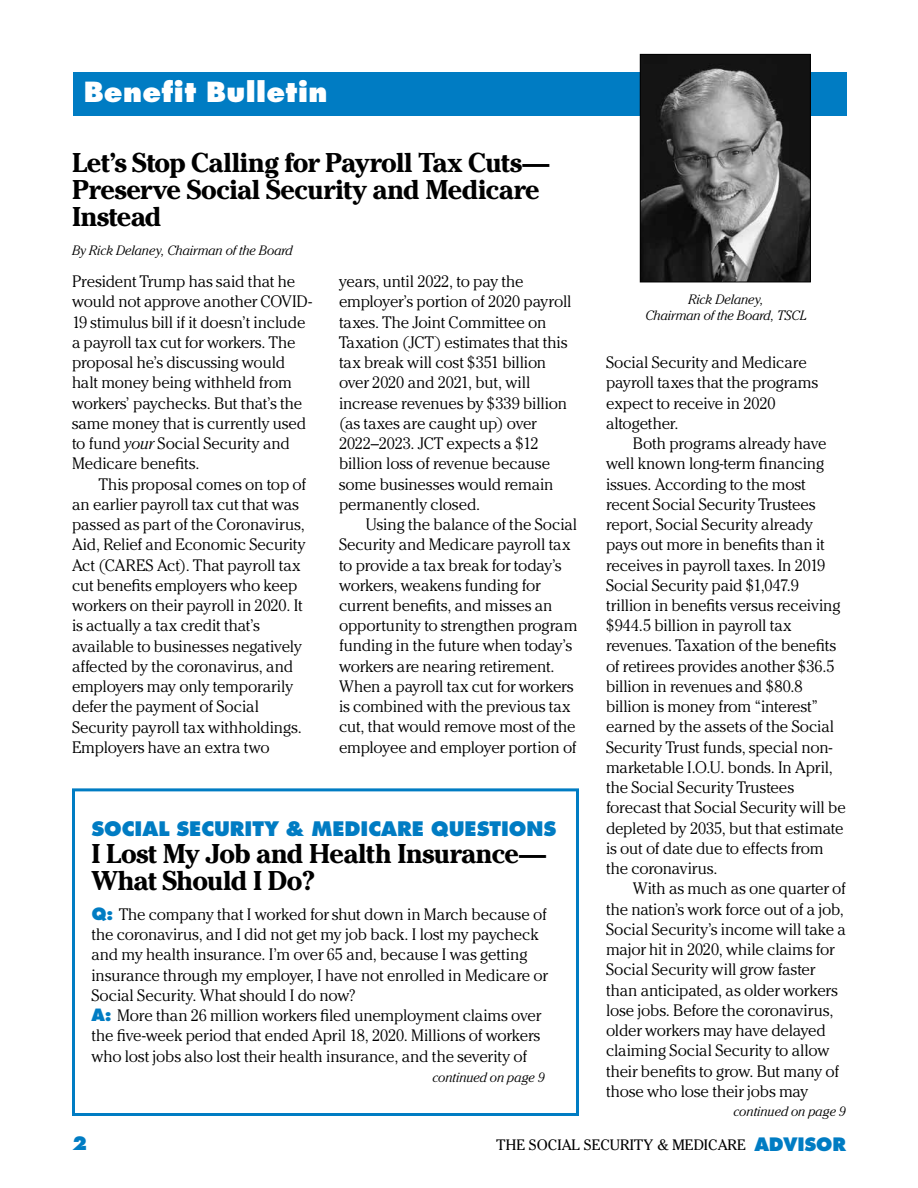
<style>
.page{position:relative;width:918px;height:1188px;background:#fff}
.page>*{position:absolute;margin:0;border:0;box-sizing:border-box;transform-origin:0 0}
.t1{font:700 27px/27px "Cheltenham";letter-spacing:-.015em;color:#000}
.t2{font:800 27px "Futura";letter-spacing:.01em;color:#fff}
.t3{font:800 19.5px "Futura";letter-spacing:-.005em;color:#007cc3}
.t4{font:800 18px "Futura";color:#007cc3}
.t5{font:300 16.5px/20.2px "Cheltenham";letter-spacing:-.01em;color:#000}
.t6{font:15px "Cheltenham";color:#000}
.t7{font:italic 300 13.5px/15.8px "Cheltenham";letter-spacing:-.005em;color:#000;text-align:center}
.s1{font-style:italic}
.s2{font-family:"Futura";font-weight:800;color:#007cc3}
.s3{font-family:"Futura";font-weight:800;font-size:18px;color:#007cc3}
</style>
<div class="page">
<div style="left:73px;top:72px;width:774px;height:43px;background:#007cc3"></div>
<img style="left:642px;top:56px;width:167px;height:224px">
<div style="left:640px;top:54px;width:171px;height:228px;border:1px solid #000"></div>
<div style="left:72px;top:788px;width:507px;height:328px;border:3px solid #007cc3"></div>
<h1 class="t2" style="left:84px;top:75px;width:245px">Benefit Bulletin</h1>
<h1 class="t1" style="left:72px;top:149px;width:479px">Let’s Stop Calling for Payroll Tax Cuts—<br>Preserve Social Security and Medicare<br>Instead</h1>
<p class="t7" style="left:72px;top:243px;width:222px">By Rick Delaney, Chairman of the Board</p>
<p class="t5" style="left:72px;top:271px;width:242px">President Trump has said that he would not approve another COVID-<br>19 stimulus bill if it doesn’t include a payroll tax cut for workers. The proposal he’s discussing would halt money being withheld from workers’ paychecks. But that’s the same money that is currently used to fund <span class="s1">your</span> Social Security and<br>Medicare benefits.</p>
<p class="t5" style="left:72px;top:474px;width:236px;text-indent:27px">This proposal comes on top of an earlier payroll tax cut that was passed as part of the Coronavirus,<br>Aid, Relief and Economic Security<br>Act (CARES Act). That payroll tax cut benefits employers who keep workers on their payroll in 2020. It is actually a tax credit that’s available to businesses negatively affected by the coronavirus, and employers may only temporarily defer the payment of Social<br>Security payroll tax withholdings.<br>Employers have an extra two</p>
<p class="t5" style="left:339px;top:271px;width:234px">years, until 2022, to pay the employer’s portion of 2020 payroll taxes. The Joint Committee on<br>Taxation (JCT) estimates that this tax break will cost $351 billion over 2020 and 2021, but, will increase revenues by $339 billion (as taxes are caught up) over<br>2022–2023. JCT expects a $12 billion loss of revenue because some businesses would remain permanently closed.</p>
<p class="t5" style="left:339px;top:514px;width:240px;text-indent:27px">Using the balance of the Social<br>Security and Medicare payroll tax to provide a tax break for today’s workers, weakens funding for current benefits, and misses an opportunity to strengthen program funding in the future when today’s workers are nearing retirement.<br>When a payroll tax cut for workers is combined with the previous tax cut, that would remove most of the employee and employer portion of</p>
<p class="t3" style="left:91px;top:817px;width:466px">SOCIAL SECURITY &amp; MEDICARE QUESTIONS</p>
<h1 class="t1" style="left:91px;top:840px;width:456px">I Lost My Job and Health Insurance—<br>What Should I Do?</h1>
<p class="t5" style="left:91px;top:904px;width:458px"><span class="s2">Q:</span> The company that I worked for shut down in March because of the coronavirus, and I did not get my job back. I lost my paycheck and my health insurance. I’m over 65 and, because I was getting insurance through my employer, I have not enrolled in Medicare or Social Security. What should I do now?<br><span class="s2">A:</span> More than 26 million workers filed unemployment claims over the five-week period that ended April 18, 2020. Millions of workers who lost jobs also lost their health insurance, and the severity of</p>
<p class="t7" style="left:432px;top:1070px;width:114px">continued on page 9</p>
<p class="t7" style="left:645px;top:291px;width:163px">Rick Delaney,<br>Chairman of the Board, TSCL</p>
<p class="t5" style="left:606px;top:352px;width:214px">Social Security and Medicare payroll taxes that the programs expect to receive in 2020 altogether.</p>
<p class="t5" style="left:606px;top:433px;width:241px;text-indent:27px">Both programs already have well known long-term financing issues. According to the most recent Social Security Trustees report, Social Security already pays out more in benefits than it receives in payroll taxes. In 2019<br>Social Security paid $1,047.9 trillion in benefits versus receiving $944.5 billion in payroll tax revenues. Taxation of the benefits of retirees provides another $36.5 billion in revenues and $80.8 billion is money from “interest” earned by the assets of the Social<br>Security Trust funds, special non&shy;marketable I.O.U. bonds. In April, the Social Security Trustees forecast that Social Security will be depleted by 2035, but that estimate is out of date due to effects from the coronavirus.</p>
<p class="t5" style="left:606px;top:879px;width:241px;text-indent:27px">With as much as one quarter of the nation’s work force out of a job, Social Security’s income will take a major hit in 2020, while claims for Social Security will grow faster than anticipated, as older workers lose jobs. Before the coronavirus, older workers may have delayed claiming Social Security to allow their benefits to grow. But many of those who lose their jobs may</p>
<p class="t7" style="left:733px;top:1104px;width:114px">continued on page 9</p>
<p class="t4" style="left:72px;top:1132px;width:16px">2</p>
<p class="t6" style="left:496px;top:1136px;width:351px">THE SOCIAL SECURITY &amp; MEDICARE <span class="s3">ADVISOR</span></p>
</div>
